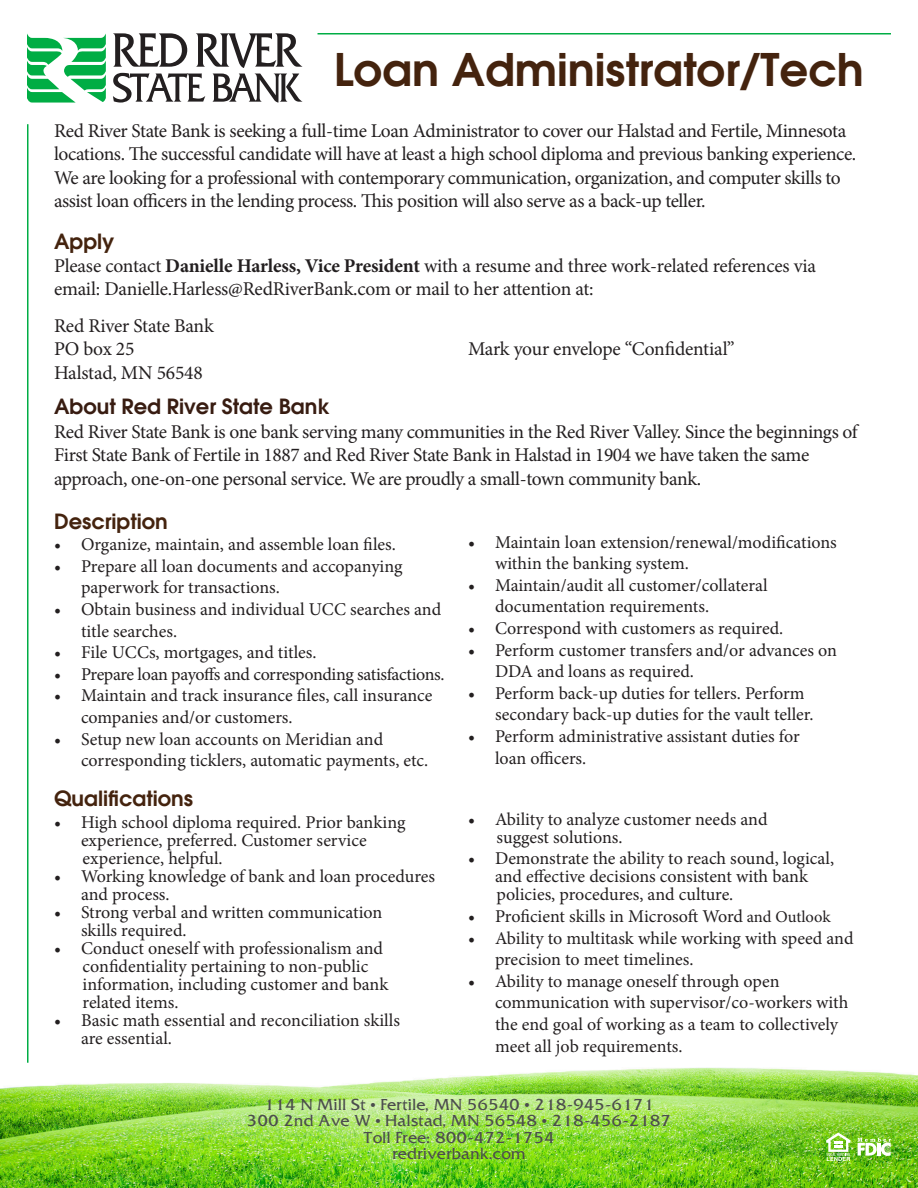
<style>
.page{position:relative;width:918px;height:1188px;background:#fff}
.page>*{position:absolute;margin:0;border:0;box-sizing:border-box;transform-origin:0 0}
.t1{font:600 45px "Avant Garde";color:#44230e}
.t2{font:600 21px "Avant Garde";color:#44230e}
.t3{font:600 21px "Avant Garde";color:#381c11}
.t4{font:19.5px/23.4px "Minion Pro";letter-spacing:-.02em;color:#231f20}
.t5{font:18px/21.6px "Minion Pro";color:#231f20}
.t6{font:18px "Minion Pro";letter-spacing:-.025em;color:#231f20}
.t7{font:15px "Fritz Quad";color:#4b4c4d}
.s1{font-weight:700}
.s2{font-size:16.5px}
</style>
<div class="page">
<img style="left:0;top:1067px;width:918px;height:121px">
<svg style="left:113px;top:33px;width:190px;height:70px"></svg>
<svg style="left:27px;top:33px;width:79px;height:70px"></svg>
<hr style="left:27px;top:124px;width:1px;height:939px;background:#00ad44">
<hr style="left:318px;top:33px;width:573px;height:1px;background:#00ad44">
<svg style="left:857px;top:1138px;width:34px;height:18px"></svg>
<svg style="left:826px;top:1133px;width:24px;height:28px"></svg>
<p class="t1" style="left:334px;top:40px;width:532px">Loan Administrator/Tech</p>
<p class="t4" style="left:54px;top:119px;width:804px">Red River State Bank is seeking a full-time Loan Administrator to cover our Halstad and Fertile, Minnesota locations. The successful candidate will have at least a high school diploma and previous banking experience.<br>We are looking for a professional with contemporary communication, organization, and computer skills to assist loan officers in the lending process. This position will also serve as a back-up teller.</p>
<p class="t2" style="left:54px;top:227px;width:62px">Apply</p>
<p class="t4" style="left:54px;top:254px;width:764px">Please contact <span class="s1">Danielle Harless, Vice President</span> with a resume and three work-related references via email: Danielle.Harless@RedRiverBank.com or mail to her attention at:</p>
<p class="t4" style="left:54px;top:314px;width:161px">Red River State Bank</p>
<p class="t4" style="left:54px;top:337px;width:82px">PO box 25</p>
<p class="t4" style="left:54px;top:361px;width:150px">Halstad, MN 56548</p>
<p class="t4" style="left:468px;top:337px;width:268px">Mark your envelope “Confidential”</p>
<p class="t3" style="left:54px;top:393px;width:277px">About Red River State Bank</p>
<p class="t4" style="left:54px;top:420px;width:805px">Red River State Bank is one bank serving many communities in the Red River Valley. Since the beginnings of<br>First State Bank of Fertile in 1887 and Red River State Bank in Halstad in 1904 we have taken the same</p>
<p class="t4" style="left:54px;top:467px;width:649px">approach, one-on-one personal service. We are proudly a small-town community bank.</p>
<p class="t2" style="left:54px;top:507px;width:115px">Description</p>
<p class="t5" style="left:54px;top:534px;width:343px">• Organize, maintain, and assemble loan files.</p>
<p class="t5" style="left:81px;top:555px;width:323px;text-indent:-27px">• Prepare all loan documents and accopanying paperwork for transactions.</p>
<p class="t5" style="left:81px;top:599px;width:362px;text-indent:-27px">• Obtain business and individual UCC searches and title searches.</p>
<p class="t5" style="left:54px;top:642px;width:264px">• File UCCs, mortgages, and titles.</p>
<p class="t6" style="left:54px;top:662px;width:392px">• Prepare loan payoffs and corresponding satisfactions.</p>
<p class="t5" style="left:81px;top:685px;width:353px;text-indent:-27px">• Maintain and track insurance files, call insurance companies and/or customers.</p>
<p class="t5" style="left:81px;top:728px;width:349px;text-indent:-27px">• Setup new loan accounts on Meridian and corresponding ticklers, automatic payments, etc.</p>
<p class="t2" style="left:54px;top:784px;width:141px">Qualifications</p>
<p class="t5" style="left:81px;top:813px;width:326px;line-height:18px;text-indent:-27px">• High school diploma required. Prior banking experience, preferred. Customer service</p>
<p class="t5" style="left:83px;top:847px;width:142px">experience, helpful.</p>
<p class="t5" style="left:81px;top:867px;width:356px;line-height:18px;text-indent:-27px">• Working knowledge of bank and loan procedures and process.</p>
<p class="t5" style="left:81px;top:903px;width:303px;line-height:18px;text-indent:-27px">• Strong verbal and written communication skills required.</p>
<p class="t5" style="left:54px;top:937px;width:331px">• Conduct oneself with professionalism and</p>
<p class="t5" style="left:83px;top:955px;width:287px">confidentiality pertaining to non-public</p>
<p class="t5" style="left:83px;top:973px;width:307px">information, including customer and bank</p>
<p class="t5" style="left:83px;top:991px;width:97px">related items.</p>
<p class="t5" style="left:81px;top:1011px;width:321px;line-height:18px;text-indent:-27px">• Basic math essential and reconciliation skills are essential.</p>
<p class="t5" style="left:495px;top:531px;width:343px;text-indent:-27px">• Maintain loan extension/renewal/modifications within the banking system.</p>
<p class="t5" style="left:495px;top:574px;width:274px;text-indent:-27px">• Maintain/audit all customer/collateral documentation requirements.</p>
<p class="t5" style="left:468px;top:617px;width:317px">• Correspond with customers as required.</p>
<p class="t5" style="left:495px;top:639px;width:343px;text-indent:-27px">• Perform customer transfers and/or advances on<br>DDA and loans as required.</p>
<p class="t5" style="left:495px;top:682px;width:320px;text-indent:-27px">• Perform back-up duties for tellers. Perform secondary back-up duties for the vault teller.</p>
<p class="t5" style="left:495px;top:725px;width:306px;text-indent:-27px">• Perform administrative assistant duties for loan officers.</p>
<p class="t5" style="left:468px;top:808px;width:301px">• Ability to analyze customer needs and</p>
<p class="t5" style="left:497px;top:826px;width:127px">suggest solutions.</p>
<p class="t5" style="left:468px;top:850px;width:368px;line-height:18px;text-align:center">• Demonstrate the ability to reach sound, logical, and effective decisions consistent with bank</p>
<p class="t5" style="left:497px;top:884px;width:238px">policies, procedures, and culture.</p>
<p class="t5" style="left:468px;top:906px;width:364px">• Proficient skills in Microsoft Word <span class="s2">and Outlook</span></p>
<p class="t5" style="left:495px;top:927px;width:360px;text-indent:-27px">• Ability to multitask while working with speed and precision to meet timelines.</p>
<p class="t5" style="left:495px;top:970px;width:355px;text-indent:-27px">• Ability to manage oneself through open communication with supervisor/co-workers with the end goal of working as a team to collectively meet all job requirements.</p>
<p class="t7" style="left:264px;top:1095px;width:392px">114 N Mill St • Fertile, MN 56540 • 218-945-6171</p>
<p class="t7" style="left:247px;top:1111px;width:426px">300 2nd Ave W • Halstad, MN 56548 • 218-456-2187</p>
<p class="t7" style="left:363px;top:1128px;width:193px">Toll Free: 800-472-1754</p>
<p class="t7" style="left:392px;top:1144px;width:135px">redriverbank.com</p>
</div>
